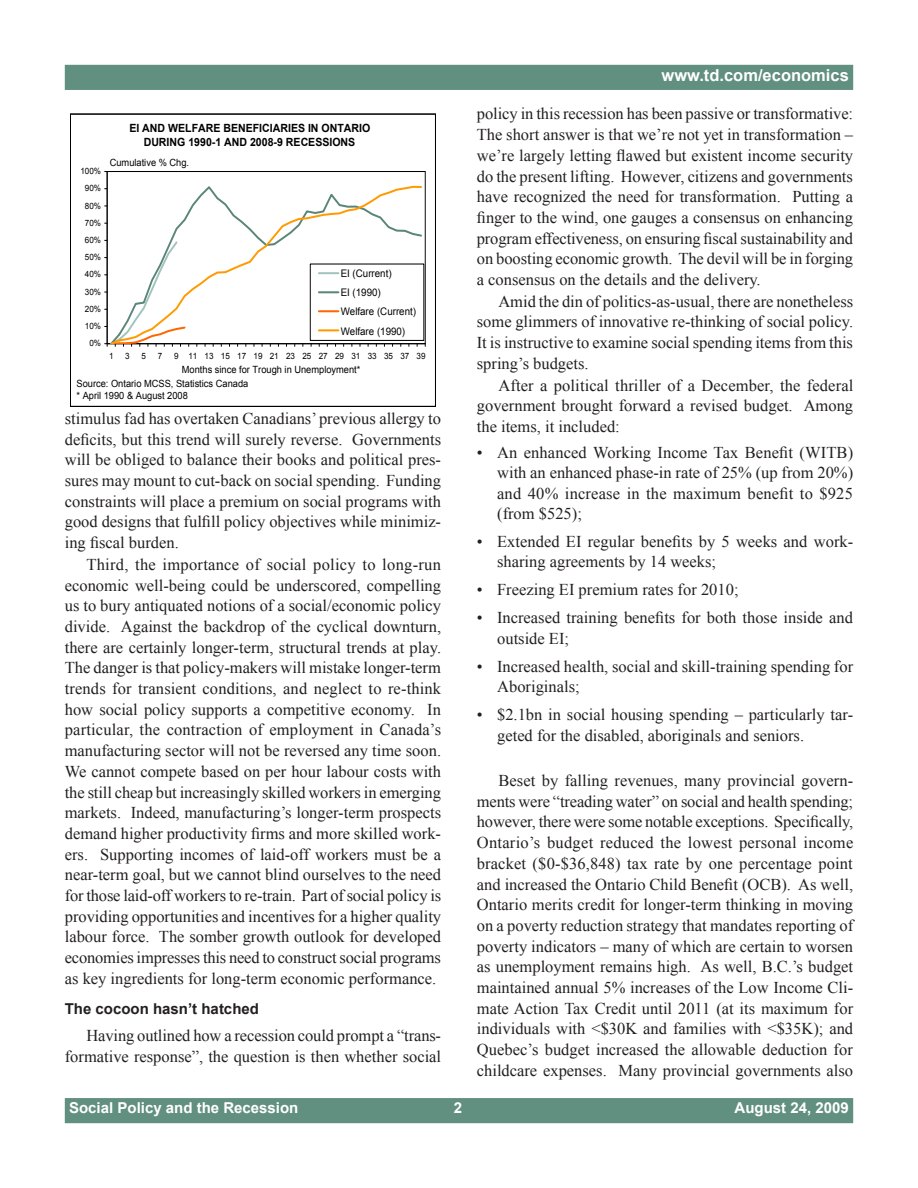
<style>
.page{position:relative;width:918px;height:1188px;background:#fff}
.page>*{position:absolute;margin:0;border:0;box-sizing:border-box;transform-origin:0 0}
.para{font:16.5px/20.7px "Times New Roman";color:#231f20;text-align:justify}
.para_-_bullets{font:16.5px/20.4px "Times New Roman";color:#231f20}
.t1{font:700 16.5px "Arial";color:#fff}
.t2{font:700 15px "Arial";color:#fff}
.subhead{font:700 15px "Arial";color:#231f20}
.t3{font:700 11.25px/14.4px "Arial";color:#000;text-align:center;scale:.94 1}
.t4{font:10.5px/19px "Arial";color:#000;scale:.94 1}
.t5{font:9.9px/13.6px "Arial";color:#000;scale:.94 1}
.t6{font:8.7px "Arial";color:#000;scale:.94 1}
</style>
<div class="page">
<div style="left:65px;top:1098px;width:788px;height:25px;background:#619080"></div>
<div style="left:65px;top:65px;width:788px;height:25px;background:#619080"></div>
<hr style="left:107px;top:172px;width:1px;height:172px;background:#000">
<hr style="left:107px;top:343px;width:318px;height:1px;background:#000">
<svg style="left:105px;top:240px;width:84px;height:106px"></svg>
<svg style="left:117px;top:185px;width:306px;height:158px"></svg>
<div style="left:310px;top:264px;width:114px;height:76px;background:#fff"></div>
<svg style="left:319px;top:272px;width:19px;height:2px"></svg>
<svg style="left:319px;top:291px;width:19px;height:2px"></svg>
<svg style="left:319px;top:310px;width:19px;height:2px"></svg>
<svg style="left:319px;top:329px;width:19px;height:2px"></svg>
<div style="left:70px;top:114px;width:366px;height:293px;border:1px solid #000"></div>
<p class="t6" style="left:80px;top:165px;width:24px">100%</p>
<p class="t6" style="left:85px;top:183px;width:19px">90%</p>
<p class="t6" style="left:85px;top:200px;width:19px">80%</p>
<p class="t6" style="left:85px;top:217px;width:19px">70%</p>
<p class="t6" style="left:85px;top:234px;width:19px">60%</p>
<p class="t6" style="left:85px;top:251px;width:19px">50%</p>
<p class="t3" style="left:129px;top:121px;width:258px">EI AND WELFARE BENEFICIARIES IN ONTARIO<br>DURING 1990-1 AND 2008-9 RECESSIONS</p>
<p class="t5" style="left:110px;top:155px;width:86px">Cumulative % Chg.</p>
<p class="t4" style="left:341px;top:264px;width:82px">EI (Current)<br>EI (1990)<br>Welfare (Current)<br>Welfare (1990)</p>
<p class="t5" style="left:76px;top:363px;width:304px;text-indent:105px">Months since for Trough in Unemployment*<br>Source: Ontario MCSS, Statistics Canada</p>
<p class="t5" style="left:76px;top:389px;width:120px">* April 1990 &amp; August 2008</p>
<p class="t6" style="left:85px;top:269px;width:19px">40%</p>
<p class="t6" style="left:85px;top:286px;width:19px">30%</p>
<p class="t6" style="left:85px;top:303px;width:19px">20%</p>
<p class="t6" style="left:85px;top:320px;width:19px">10%</p>
<p class="t6" style="left:89px;top:338px;width:14px">0%</p>
<p class="t6" style="left:109px;top:350px;width:6px">1</p>
<p class="t6" style="left:125px;top:350px;width:6px">3</p>
<p class="t6" style="left:142px;top:350px;width:6px">5</p>
<p class="t6" style="left:158px;top:350px;width:6px">7</p>
<p class="t6" style="left:174px;top:350px;width:269px">9 11 13 15 17 19 21 23 25 27 29 31 33 35 37 39</p>
<p class="para" style="left:65px;top:408px;width:378px">stimulus fad has overtaken Canadians’ previous allergy to deficits, but this trend will surely reverse. Governments will be obliged to balance their books and political pres&shy;sures may mount to cut-back on social spending. Funding constraints will place a premium on social programs with good designs that fulfill policy objectives while minimiz&shy;ing fiscal burden.</p>
<p class="para" style="left:65px;top:554px;width:378px;text-indent:22px">Third, the importance of social policy to long-run economic well-being could be underscored, compelling us to bury antiquated notions of a social/economic policy divide. Against the backdrop of the cyclical downturn, there are certainly longer-term, structural trends at play.<br>The danger is that policy-makers will mistake longer-term trends for transient conditions, and neglect to re-think how social policy supports a competitive economy. In particular, the contraction of employment in Canada’s manufacturing sector will not be reversed any time soon.<br>We cannot compete based on per hour labour costs with the still cheap but increasingly skilled workers in emerging markets. Indeed, manufacturing’s longer-term prospects demand higher productivity firms and more skilled work&shy;ers. Supporting incomes of laid-off workers must be a near-term goal, but we cannot blind ourselves to the need for those laid-off workers to re-train. Part of social policy is providing opportunities and incentives for a higher quality labour force. The somber growth outlook for developed economies impresses this need to construct social programs as key ingredients for long-term economic performance.</p>
<p class="subhead" style="left:65px;top:999px;width:196px">The cocoon hasn’t hatched</p>
<p class="para" style="left:65px;top:1025px;width:378px;text-align:right">Having outlined how a recession could prompt a “trans&shy;formative response”, the question is then whether social</p>
<p class="t1" style="left:662px;top:64px;width:189px">www.td.com/economics</p>
<p class="para" style="left:477px;top:103px;width:378px">policy in this recession has been passive or transformative:<br>The short answer is that we’re not yet in transformation – we’re largely letting flawed but existent income security do the present lifting. However, citizens and governments have recognized the need for transformation. Putting a finger to the wind, one gauges a consensus on enhancing program effectiveness, on ensuring fiscal sustainability and on boosting economic growth. The devil will be in forging a consensus on the details and the delivery.</p>
<p class="para" style="left:477px;top:291px;width:378px;text-indent:22px">Amid the din of politics-as-usual, there are nonetheless some glimmers of innovative re-thinking of social policy.<br>It is instructive to examine social spending items from this spring’s budgets.</p>
<p class="para" style="left:477px;top:375px;width:378px;text-indent:22px">After a political thriller of a December, the federal government brought forward a revised budget. Among the items, it included:</p>
<p class="para_-_bullets" style="left:497px;top:442px;width:358px;text-align:justify;text-indent:-20px">• An enhanced Working Income Tax Benefit (WITB) with an enhanced phase-in rate of 25% (up from 20%) and 40% increase in the maximum benefit to $925 (from $525);</p>
<p class="para_-_bullets" style="left:497px;top:531px;width:358px;text-indent:-20px">• Extended EI regular benefits by 5 weeks and work&shy;sharing agreements by 14 weeks;</p>
<p class="para_-_bullets" style="left:477px;top:579px;width:263px">• Freezing EI premium rates for 2010;</p>
<p class="para_-_bullets" style="left:497px;top:607px;width:357px;text-indent:-20px">• Increased training benefits for both those inside and outside EI;</p>
<p class="para_-_bullets" style="left:497px;top:656px;width:358px;text-indent:-20px">• Increased health, social and skill-training spending for<br>Aboriginals;</p>
<p class="para_-_bullets" style="left:497px;top:704px;width:358px;text-indent:-20px">• $2.1bn in social housing spending – particularly tar&shy;geted for the disabled, aboriginals and seniors.</p>
<p class="para" style="left:477px;top:770px;width:378px;text-indent:22px">Beset by falling revenues, many provincial govern&shy;ments were “treading water” on social and health spending; however, there were some notable exceptions. Specifically, Ontario’s budget reduced the lowest personal income bracket ($0-$36,848) tax rate by one percentage point and increased the Ontario Child Benefit (OCB). As well, Ontario merits credit for longer-term thinking in moving on a poverty reduction strategy that mandates reporting of poverty indicators – many of which are certain to worsen as unemployment remains high. As well, B.C.’s budget maintained annual 5% increases of the Low Income Cli&shy;mate Action Tax Credit until 2011 (at its maximum for individuals with &lt;$30K and families with &lt;$35K); and Quebec’s budget increased the allowable deduction for childcare expenses. Many provincial governments also</p>
<p class="t2" style="left:69px;top:1098px;width:231px">Social Policy and the Recession</p>
<p class="t2" style="left:454px;top:1098px;width:10px">2</p>
<p class="t2" style="left:735px;top:1098px;width:116px">August 24, 2009</p>
</div>
